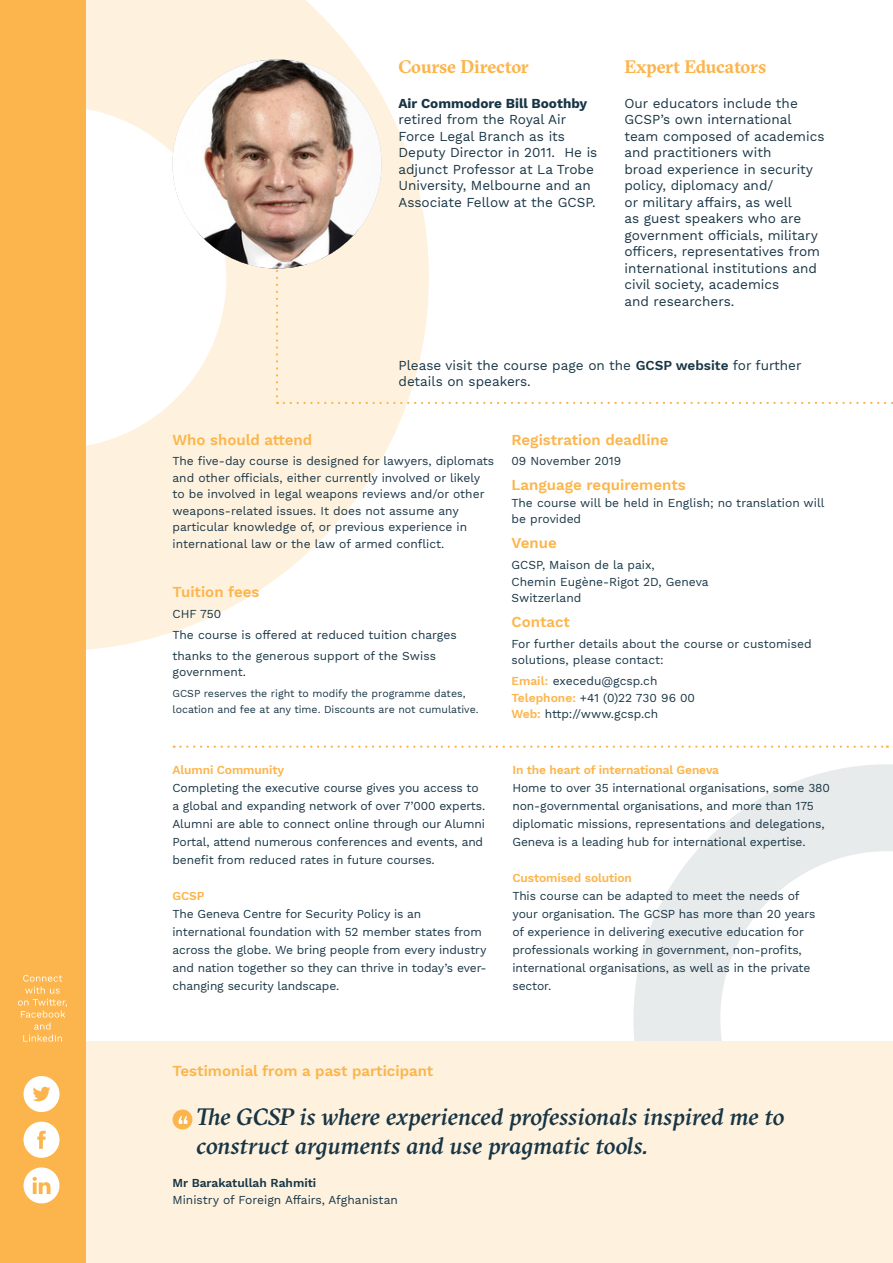
<style>
.page{position:relative;width:893px;height:1263px;background:#fff}
.page>*{position:absolute;margin:0;border:0;box-sizing:border-box;transform-origin:0 0}
.t1{font:italic 500 24px/28.8px "GT Sectra";letter-spacing:-.01em;color:#183545}
.Course_Director_Head{font:700 18px "GT Sectra";letter-spacing:-.005em;color:#fcb54c}
.Sub-heads_yellow{font:600 15px "Work Sans";color:#fcb54c}
.Body_copy{font:600 15px "Work Sans";color:#fcb54c}
.Course_Director_Expe{font:13.5px/16.5px "Work Sans";color:#183545}
.Body_copy-2{font:12px/16.5px "Work Sans";letter-spacing:-.01em;color:#183545}
.Sub-heads_yellow-2{font:12px/18px "Work Sans";letter-spacing:-.01em;color:#183545}
.Body_copy-3{font:600 12px "Work Sans";letter-spacing:-.01em;color:#fcb54c}
.Body_copy-4{font:600 12px "Work Sans";color:#183545}
.Sub-heads_yellow-3{font:600 12px "Work Sans";letter-spacing:-.01em;color:#fcb54c}
.Body_copy-5{font:10.5px/16.5px "Work Sans";color:#183545}
.s1{font-weight:700}
.s2{font-weight:600}
.s3{font-weight:600;color:#fcb54c}
</style>
<div class="page">
<svg style="left:85px;top:0;width:344px;height:651px"></svg>
<svg style="left:633px;top:764px;width:260px;height:277px"></svg>
<div style="left:0;top:1041px;width:893px;height:222px;background:#fef2df"></div>
<div style="left:0;top:0;width:85px;height:1263px;background:#fcb54c"></div>
<svg style="left:18px;top:975px;width:49px;height:66px"></svg>
<svg style="left:276px;top:268px;width:2px;height:136px"></svg>
<svg style="left:284px;top:402px;width:609px;height:2px"></svg>
<svg style="left:174px;top:745px;width:714px;height:3px"></svg>
<svg style="left:24px;top:1076px;width:36px;height:36px"></svg>
<svg style="left:24px;top:1122px;width:36px;height:36px"></svg>
<svg style="left:24px;top:1167px;width:36px;height:36px"></svg>
<div style="left:173px;top:1109px;width:19px;height:20px;background:#fcb54c;border-radius:50%"></div>
<svg style="left:179px;top:1116px;width:9px;height:8px"></svg>
<img style="left:173px;top:60px;width:208px;height:208px;border-radius:104px">
<p class="Course_Director_Head" style="left:398px;top:56px;width:132px">Course Director</p>
<p class="Course_Director_Expe" style="left:398px;top:95px;width:200px"><span class="s1">Air Commodore Bill Boothby </span>retired from the Royal Air<br>Force Legal Branch as its<br>Deputy Director in 2011. He is adjunct Professor at La Trobe<br>University, Melbourne and an<br>Associate Fellow at the GCSP.</p>
<p class="Course_Director_Head" style="left:624px;top:56px;width:143px">Expert Educators</p>
<p class="Course_Director_Expe" style="left:624px;top:95px;width:201px">Our educators include the<br>GCSP’s own international team composed of academics and practitioners with<br>broad experience in security policy, diplomacy and/<br>or military affairs, as well<br>as guest speakers who are government officials, military officers, representatives from international institutions and civil society, academics<br>and researchers.</p>
<p class="Course_Director_Expe" style="left:398px;top:357px;width:405px">Please visit the course page on the <span class="s2">GCSP website</span> for further details on speakers.</p>
<p class="Sub-heads_yellow" style="left:173px;top:431px;width:141px">Who should attend</p>
<p class="Body_copy-2" style="left:173px;top:453px;width:323px">The five-day course is designed for lawyers, diplomats and other officials, either currently involved or likely to be involved in legal weapons reviews and/or other weapons-related issues. It does not assume any particular knowledge of, or previous experience in international law or the law of armed conflict.</p>
<p class="Sub-heads_yellow" style="left:173px;top:583px;width:88px">Tuition fees</p>
<p class="Body_copy-2" style="left:173px;top:606px;width:50px">CHF 750</p>
<p class="Body_copy-2" style="left:173px;top:627px;width:286px">The course is offered at reduced tuition charges</p>
<p class="Body_copy-2" style="left:173px;top:648px;width:265px">thanks to the generous support of the Swiss government.</p>
<p class="Body_copy-5" style="left:173px;top:685px;width:308px">GCSP reserves the right to modify the programme dates, location and fee at any time. Discounts are not cumulative.</p>
<p class="Sub-heads_yellow-3" style="left:173px;top:763px;width:113px">Alumni Community</p>
<p class="Sub-heads_yellow-2" style="left:173px;top:779px;width:314px">Completing the executive course gives you access to a global and expanding network of over 7’000 experts.<br>Alumni are able to connect online through our Alumni Portal, attend numerous conferences and events, and benefit from reduced rates in future courses.</p>
<p class="Sub-heads_yellow-3" style="left:173px;top:889px;width:33px">GCSP</p>
<p class="Sub-heads_yellow-2" style="left:173px;top:905px;width:316px">The Geneva Centre for Security Policy is an international foundation with 52 member states from across the globe. We bring people from every industry and nation together so they can thrive in today’s ever&shy;changing security landscape.</p>
<p class="Sub-heads_yellow" style="left:511px;top:431px;width:159px">Registration deadline</p>
<p class="Body_copy-2" style="left:511px;top:453px;width:111px">09 November 2019</p>
<p class="Body_copy" style="left:511px;top:476px;width:176px">Language requirements</p>
<p class="Body_copy-2" style="left:511px;top:495px;width:314px">The course will be held in English; no translation will be provided</p>
<p class="Sub-heads_yellow" style="left:511px;top:534px;width:47px">Venue</p>
<p class="Body_copy-2" style="left:511px;top:557px;width:199px">GCSP, Maison de la paix,<br>Chemin Eugène-Rigot 2D, Geneva</p>
<p class="Body_copy-2" style="left:511px;top:590px;width:71px">Switzerland</p>
<p class="Sub-heads_yellow" style="left:511px;top:613px;width:60px">Contact</p>
<p class="Body_copy-2" style="left:511px;top:636px;width:302px">For further details about the course or customised solutions, please contact:</p>
<p class="Body_copy-2" style="left:511px;top:673px;width:147px"><span class="s3">Email:</span> execedu@gcsp.ch</p>
<p class="Sub-heads_yellow-2" style="left:511px;top:689px;width:185px"><span class="s3">Telephone:</span> +41 (0)22 730 96 00</p>
<p class="Sub-heads_yellow-2" style="left:511px;top:705px;width:148px"><span class="s3">Web:</span> http://www.gcsp.ch</p>
<p class="Body_copy-3" style="left:512px;top:763px;width:208px">In the heart of international Geneva</p>
<p class="Body_copy-2" style="left:512px;top:779px;width:319px;line-height:18px">Home to over 35 international organisations, some 380 non-governmental organisations, and more than 175 diplomatic missions, representations and delegations, Geneva is a leading hub for international expertise.</p>
<p class="Body_copy-3" style="left:512px;top:871px;width:121px">Customised solution</p>
<p class="Body_copy-2" style="left:512px;top:887px;width:304px;line-height:18px">This course can be adapted to meet the needs of your organisation. The GCSP has more than 20 years of experience in delivering executive education for professionals working in government, non-profits, international organisations, as well as in the private sector.</p>
<p class="Sub-heads_yellow" style="left:173px;top:1062px;width:262px">Testimonial from a past participant</p>
<p class="t1" style="left:196px;top:1102px;width:590px">The GCSP is where experienced professionals inspired me to construct arguments and use pragmatic tools.</p>
<p class="Body_copy-4" style="left:173px;top:1176px;width:145px">Mr Barakatullah Rahmiti</p>
<p class="Body_copy-2" style="left:173px;top:1192px;width:227px">Ministry of Foreign Affairs, Afghanistan</p>
</div>
